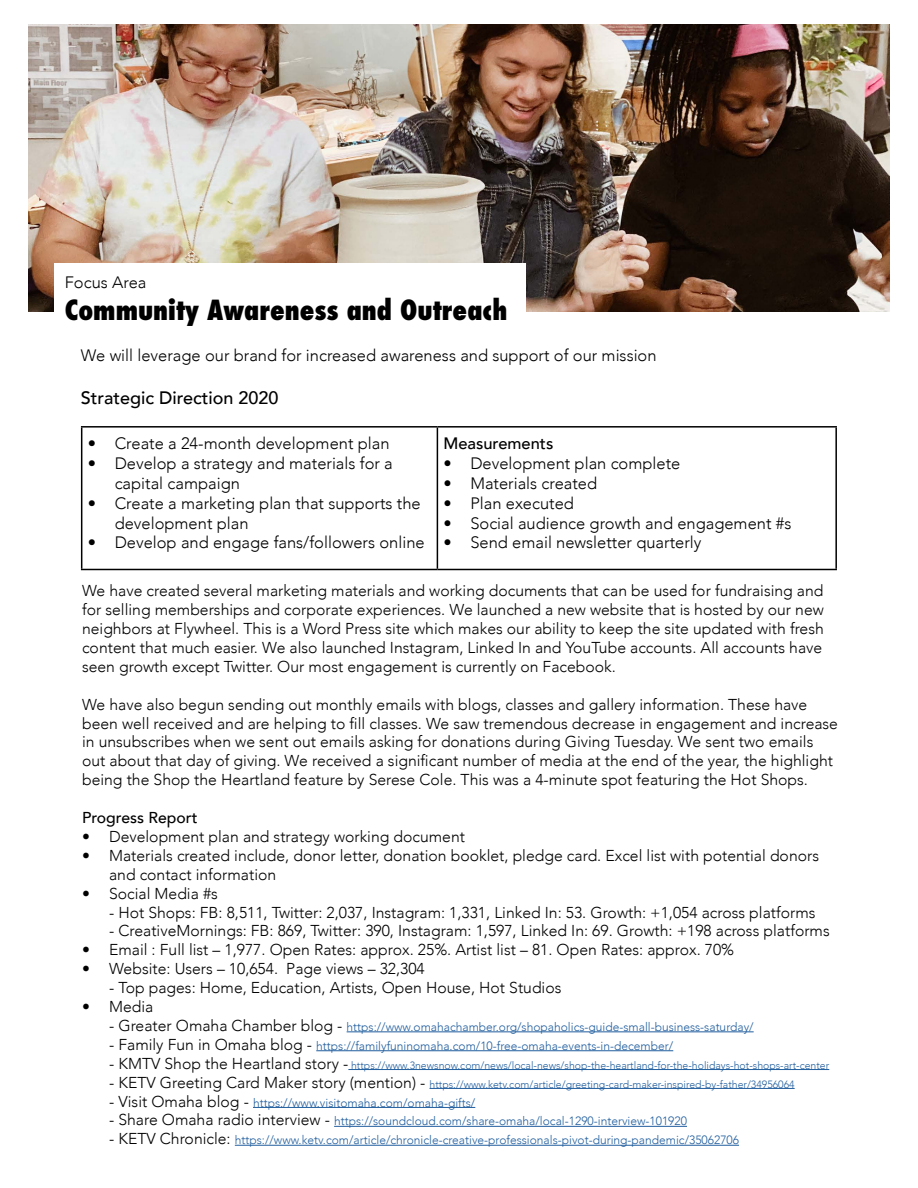
<style>
.page{position:relative;width:918px;height:1188px;background:#fff}
.page>*{position:absolute;margin:0;border:0;box-sizing:border-box;transform-origin:0 0}
.t1{font:800 condensed 27px "Futura";color:#000}
.t2{font:500 18px "Avenir";color:#000}
.t3{font:300 16.5px/19.8px "Avenir";color:#000}
.t4{font:500 16.5px "Avenir";color:#000}
.t5{font:300 15.75px/18.9px "Avenir";color:#000}
.t6{font:500 15.75px "Avenir";color:#000}
.t7{font:300 12px "Avenir";color:#215e9e}
.t8{font:300 10.5px "Avenir";color:#215e9e}
.s1{font-size:15.75px;color:#000}
</style>
<div class="page">
<img style="left:28px;top:25px;width:862px;height:287px">
<div style="left:54px;top:263px;width:472px;height:70px;background:#fff"></div>
<hr style="left:81px;top:426px;width:356px;height:2px;background:#000">
<hr style="left:81px;top:428px;width:1px;height:141px;background:#000">
<hr style="left:437px;top:426px;width:400px;height:2px;background:#000">
<hr style="left:437px;top:428px;width:1px;height:141px;background:#000">
<hr style="left:835px;top:428px;width:2px;height:141px;background:#000">
<hr style="left:81px;top:569px;width:356px;height:1px;background:#000">
<hr style="left:437px;top:569px;width:400px;height:1px;background:#000">
<hr style="left:347px;top:1032px;width:407px;height:1px;background:#215e9e">
<hr style="left:316px;top:1050px;width:357px;height:1px;background:#215e9e">
<hr style="left:348px;top:1069px;width:481px;height:1px;background:#215e9e">
<hr style="left:430px;top:1088px;width:365px;height:1px;background:#215e9e">
<hr style="left:253px;top:1107px;width:222px;height:1px;background:#215e9e">
<hr style="left:334px;top:1126px;width:353px;height:1px;background:#215e9e">
<hr style="left:235px;top:1145px;width:504px;height:1px;background:#215e9e">
<p class="t3" style="left:65px;top:272px;width:83px">Focus Area</p>
<h1 class="t1" style="left:65px;top:292px;width:444px">Community Awareness and Outreach</h1>
<p class="t3" style="left:81px;top:346px;width:577px">We will leverage our brand for increased awareness and support of our mission</p>
<p class="t2" style="left:81px;top:383px;width:199px">Strategic Direction 2020</p>
<p class="t3" style="left:88px;top:434px;width:303px">• Create a 24-month development plan</p>
<p class="t3" style="left:115px;top:454px;width:280px;text-indent:-27px">• Develop a strategy and materials for a capital campaign</p>
<p class="t3" style="left:115px;top:493px;width:308px;text-indent:-27px">• Create a marketing plan that supports the development plan</p>
<p class="t3" style="left:88px;top:533px;width:339px">• Develop and engage fans/followers online</p>
<p class="t4" style="left:443px;top:429px;width:112px">Measurements</p>
<p class="t3" style="left:443px;top:454px;width:238px">• Development plan complete</p>
<p class="t3" style="left:443px;top:473px;width:155px">• Materials created</p>
<p class="t3" style="left:443px;top:493px;width:132px">• Plan executed</p>
<p class="t3" style="left:443px;top:513px;width:350px">• Social audience growth and engagement #s</p>
<p class="t3" style="left:443px;top:533px;width:260px">• Send email newsletter quarterly</p>
<p class="t5" style="left:82px;top:581px;width:743px;text-align:justify">We have created several marketing materials and working documents that can be used for fundraising and for selling memberships and corporate experiences. We launched a new website that is hosted by our new neighbors at Flywheel. This is a Word Press site which makes our ability to keep the site updated with fresh content that much easier. We also launched Instagram, Linked In and YouTube accounts. All accounts have seen growth except Twitter. Our most engagement is currently on Facebook.</p>
<p class="t5" style="left:82px;top:695px;width:758px">We have also begun sending out monthly emails with blogs, classes and gallery information. These have been well received and are helping to fill classes. We saw tremendous decrease in engagement and increase in unsubscribes when we sent out emails asking for donations during Giving Tuesday. We sent two emails out about that day of giving. We received a significant number of media at the end of the year, the highlight being the Shop the Heartland feature by Serese Cole. This was a 4-minute spot featuring the Hot Shops.</p>
<p class="t6" style="left:82px;top:804px;width:117px">Progress Report</p>
<p class="t5" style="left:82px;top:827px;width:384px">• Development plan and strategy working document</p>
<p class="t5" style="left:109px;top:846px;width:712px;text-indent:-27px">• Materials created include, donor letter, donation booklet, pledge card. Excel list with potential donors and contact information</p>
<p class="t5" style="left:82px;top:884px;width:137px">• Social Media #s</p>
<p class="t5" style="left:109px;top:903px;width:708px">- Hot Shops: FB: 8,511, Twitter: 2,037, Instagram: 1,331, Linked In: 53. Growth: +1,054 across platforms</p>
<p class="t5" style="left:109px;top:922px;width:722px">- CreativeMornings: FB: 869, Twitter: 390, Instagram: 1,597, Linked In: 69. Growth: +198 across platforms</p>
<p class="t5" style="left:82px;top:940px;width:654px">• Email : Full list – 1,977. Open Rates: approx. 25%. Artist list – 81. Open Rates: approx. 70%</p>
<p class="t5" style="left:82px;top:959px;width:344px">• Website: Users – 10,654. Page views – 32,304</p>
<p class="t5" style="left:109px;top:978px;width:454px">- Top pages: Home, Education, Artists, Open House, Hot Studios</p>
<p class="t5" style="left:82px;top:997px;width:73px">• Media</p>
<p class="t7" style="left:109px;top:1020px;width:646px"><span class="s1">- Greater Omaha Chamber blog -</span> https://www.omahachamber.org/shopaholics-guide-small-business-saturday/</p>
<p class="t7" style="left:109px;top:1039px;width:566px"><span class="s1">- Family Fun in Omaha blog -</span> https://familyfuninomaha.com/10-free-omaha-events-in-december/</p>
<p class="t8" style="left:109px;top:1059px;width:722px"><span class="s1">- KMTV Shop the Heartland story -</span> https://www.3newsnow.com/news/local-news/shop-the-heartland-for-the-holidays-hot-shops-art-center</p>
<p class="t8" style="left:109px;top:1078px;width:687px"><span class="s1">- KETV Greeting Card Maker story (mention) -</span> https://www.ketv.com/article/greeting-card-maker-inspired-by-father/34956064</p>
<p class="t7" style="left:109px;top:1095px;width:368px"><span class="s1">- Visit Omaha blog -</span> https://www.visitomaha.com/omaha-gifts/</p>
<p class="t7" style="left:109px;top:1114px;width:579px"><span class="s1">- Share Omaha radio interview -</span> https://soundcloud.com/share-omaha/local-1290-interview-101920</p>
<p class="t7" style="left:109px;top:1133px;width:631px"><span class="s1">- KETV Chronicle:</span> https://www.ketv.com/article/chronicle-creative-professionals-pivot-during-pandemic/35062706</p>
</div>
